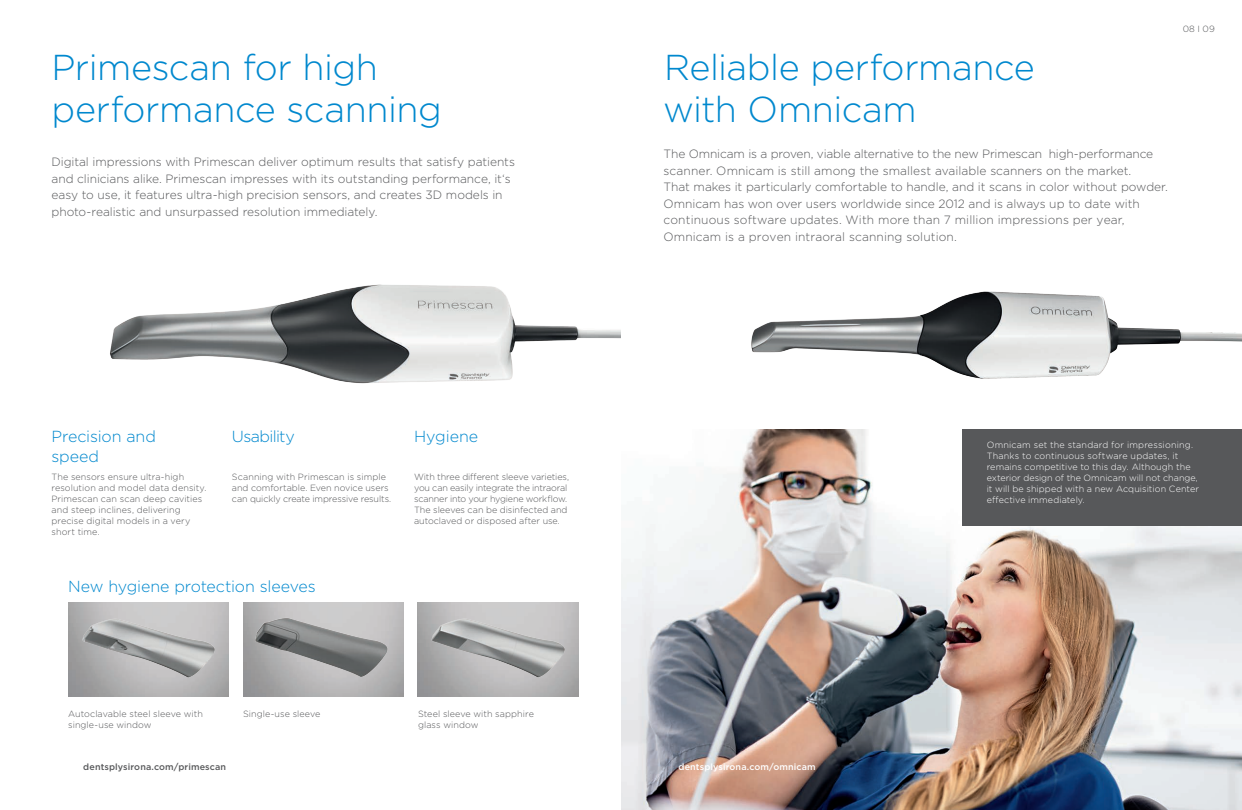
<style>
.page{position:relative;width:1242px;height:810px;background:#fff}
.page>*{position:absolute;margin:0;border:0;box-sizing:border-box;transform-origin:0 0}
._01_Headline_36pt_42{font:300 36px/42px "Gotham";letter-spacing:-.01em;color:#0088ce}
._02_Einstieg_12pt_16{font:300 36px/42px "Gotham";letter-spacing:-.01em;color:#0088ce}
.Innenseiten_Introtex{font:300 16px/20px "Gotham";letter-spacing:-.01em;color:#0088ce}
.Innenseiten_Introtex-2{font:300 16px "Gotham";letter-spacing:-.04em;color:#0088ce}
._02_Einstieg_12pt_16-2{font:300 12px/16.5px "Gotham";color:#57585a}
._02_Pagina_9pt_11pt{font:300 12px/16.5px "Gotham";letter-spacing:-.005em;color:#57585a}
._02_Pagina_9pt_11pt-2{font:300 9px/11px "Gotham";color:#57585a}
._02_Pagina_9pt_11pt-3{font:300 9px/11px "Gotham";letter-spacing:.01em;color:#fff}
._02_Zwischenhead_9pt{font:500 9px "Gotham";letter-spacing:.01em;color:#57585a}
._02_Zwischenhead_9pt-2{font:500 9px "Gotham";letter-spacing:.015em;color:#fff}
.Pagina_9pt_11pt_DS_G{font:300 9px "Gotham";color:#57585a}
</style>
<div class="page">
<img style="left:621px;top:429px;width:621px;height:381px">
<img style="left:68px;top:602px;width:161px;height:95px">
<img style="left:243px;top:602px;width:161px;height:95px">
<img style="left:418px;top:602px;width:161px;height:95px">
<img style="left:110px;top:284px;width:1132px;height:100px">
<div style="left:963px;top:429px;width:279px;height:96px;background:#57585a"></div>
<p class="_01_Headline_36pt_42" style="left:52px;top:46px;width:392px">Primescan for high performance scanning</p>
<p class="_02_Einstieg_12pt_16" style="left:663px;top:46px;width:373px">Reliable performance with Omnicam</p>
<p class="_02_Einstieg_12pt_16-2" style="left:664px;top:145px;width:506px">The Omnicam is a proven, viable alternative to the new Primescan high-performance scanner. Omnicam is still among the smallest available scanners on the market.<br>That makes it particularly comfortable to handle, and it scans in color without powder.<br>Omnicam has won over users worldwide since 2012 and is always up to date with continuous software updates. With more than 7 million impressions per year, Omnicam is a proven intraoral scanning solution.</p>
<p class="_02_Pagina_9pt_11pt" style="left:52px;top:154px;width:465px">Digital impressions with Primescan deliver optimum results that satisfy patients and clinicians alike. Primescan impresses with its outstanding performance, it‘s easy to use, it features ultra-high precision sensors, and creates 3D models in photo-realistic and unsurpassed resolution immediately.</p>
<p class="Pagina_9pt_11pt_DS_G" style="left:1183px;top:23px;width:34px">08 I 09</p>
<p class="Innenseiten_Introtex" style="left:52px;top:426px;width:106px">Precision and speed</p>
<p class="_02_Pagina_9pt_11pt-2" style="left:52px;top:471px;width:157px">The sensors ensure ultra-high resolution and model data density.<br>Primescan can scan deep cavities and steep inclines, delivering precise digital models in a very short time.</p>
<p class="Innenseiten_Introtex-2" style="left:232px;top:426px;width:64px">Usability</p>
<p class="_02_Pagina_9pt_11pt-2" style="left:232px;top:471px;width:161px">Scanning with Primescan is simple and comfortable. Even novice users can quickly create impressive results.</p>
<p class="Innenseiten_Introtex" style="left:68px;top:576px;width:249px">New hygiene protection sleeves</p>
<p class="Innenseiten_Introtex" style="left:414px;top:426px;width:66px">Hygiene</p>
<p class="_02_Pagina_9pt_11pt-2" style="left:414px;top:471px;width:157px">With three different sleeve varieties, you can easily integrate the intraoral scanner into your hygiene workflow.<br>The sleeves can be disinfected and autoclaved or disposed after use.</p>
<p class="_02_Pagina_9pt_11pt-2" style="left:68px;top:708px;width:136px">Autoclavable steel sleeve with single-use window</p>
<p class="_02_Pagina_9pt_11pt-2" style="left:243px;top:708px;width:79px">Single-use sleeve</p>
<p class="_02_Pagina_9pt_11pt-2" style="left:418px;top:708px;width:117px">Steel sleeve with sapphire glass window</p>
<p class="_02_Zwischenhead_9pt" style="left:83px;top:761px;width:144px">dentsplysirona.com/primescan</p>
<p class="_02_Zwischenhead_9pt-2" style="left:679px;top:761px;width:139px">dentsplysirona.com/omnicam</p>
<p class="_02_Pagina_9pt_11pt-3" style="left:987px;top:439px;width:214px">Omnicam set the standard for impressioning.<br>Thanks to continuous software updates, it remains competitive to this day. Although the exterior design of the Omnicam will not change, it will be shipped with a new Acquisition Center effective immediately.</p>
</div>
